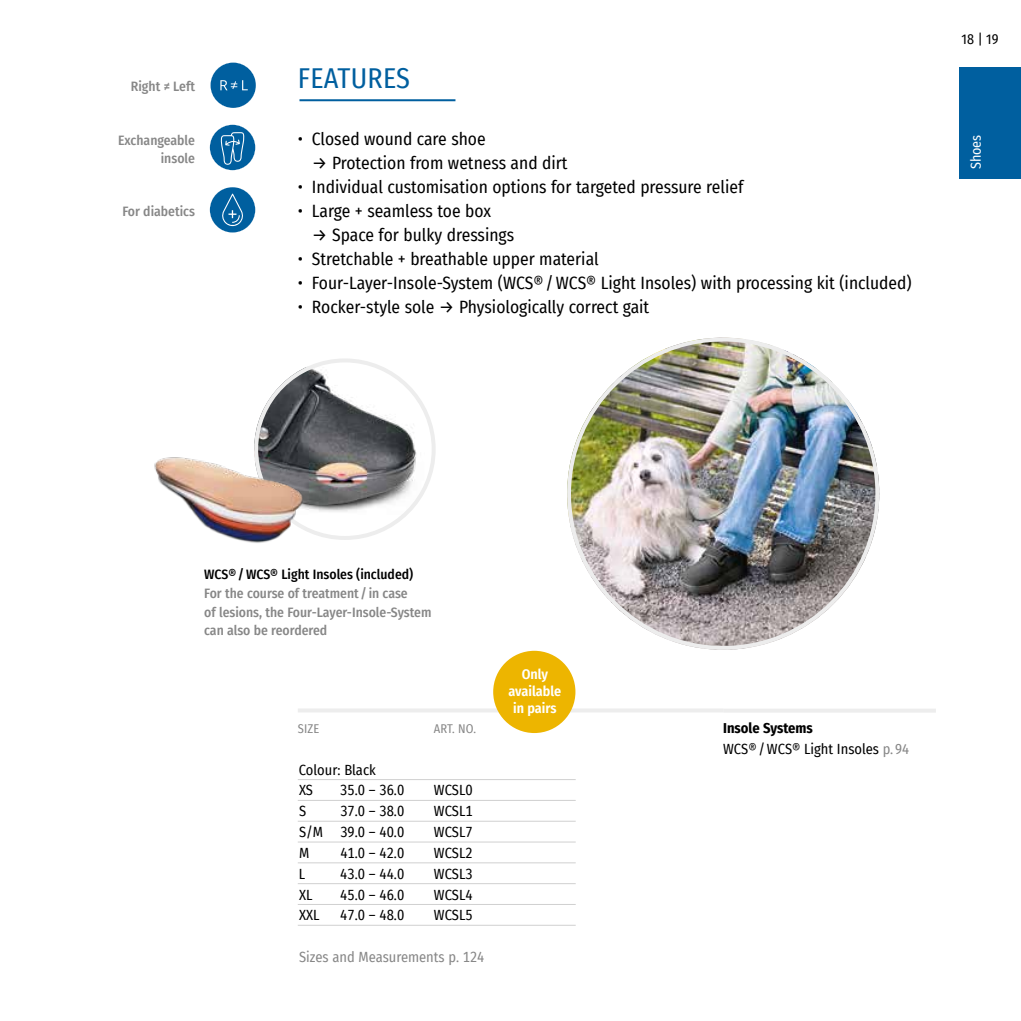
<style>
.page{position:relative;width:1021px;height:1021px;background:#fff}
.page>*{position:absolute;margin:0;border:0;box-sizing:border-box;transform-origin:0 0}
.Head_Indikationen_Linie{font:28px "Fira Sans Condensed";letter-spacing:.01em;color:#005f9f}
.t1{font:17.4px "Fira Sans Condensed";color:#000}
.Artikelliste_Copy{font:14.4px "Fira Sans Condensed";color:#000}
.Zusatzprodukte_Copy{font:14.4px "Fira Sans Condensed";color:#000}
.Artikelliste_Zusatzinfo{font:14.4px "Fira Sans Condensed";color:#878787}
.Zusatzprodukte_Head_mit_Linie{font:700 14.4px "Fira Sans Condensed";color:#000}
.Störer{font:600 14px/17px "Fira Sans Condensed";color:#fff;text-align:center}
.t2{font:14px "Fira Sans Condensed";color:#fff}
.t3{font:14px "Fira Sans Condensed";color:#000}
.Bildunterschriften{font:500 13.6px/18.6px "Fira Sans Condensed";color:#878787}
.Symbole_Eigenschaften{font:500 13.6px "Fira Sans Condensed";color:#878787}
.Bildunterschriften_Produktname{font:500 13.6px "Fira Sans Condensed";color:#000}
.Artikelliste_Tabellenkopf{font:12.4px "Fira Sans Condensed";letter-spacing:.01em;color:#878787}
.s1{color:#878787}
</style>
<div class="page">
<div style="left:959px;top:67px;width:61px;height:112px;background:#005f9f"></div>
<img style="left:259px;top:363px;width:171px;height:152px">
<hr style="left:299px;top:99px;width:156px;height:2px;background:#005f9f">
<div style="left:210px;top:187px;width:45px;height:45px;background:#005f9f;border-radius:50%"></div>
<svg style="left:222px;top:194px;width:21px;height:32px"></svg>
<div style="left:210px;top:125px;width:45px;height:45px;background:#005f9f;border-radius:50%"></div>
<svg style="left:221px;top:132px;width:23px;height:33px"></svg>
<hr style="left:723px;top:708px;width:212px;height:4px;background:#ededed">
<hr style="left:298px;top:708px;width:425px;height:4px;background:#ededed">
<hr style="left:298px;top:779px;width:277px;height:1px;background:#d0d0d0">
<hr style="left:298px;top:800px;width:277px;height:1px;background:#d0d0d0">
<hr style="left:298px;top:820px;width:277px;height:1px;background:#d0d0d0">
<hr style="left:298px;top:841px;width:277px;height:1px;background:#d0d0d0">
<hr style="left:298px;top:862px;width:277px;height:1px;background:#d0d0d0">
<hr style="left:298px;top:883px;width:277px;height:1px;background:#d0d0d0">
<hr style="left:298px;top:904px;width:277px;height:1px;background:#d0d0d0">
<hr style="left:298px;top:924px;width:277px;height:1px;background:#d0d0d0">
<div style="left:118px;top:418px;width:223px;height:162px;background:#fff;opacity:.3"></div>
<img style="left:150px;top:449px;width:160px;height:98px">
<img style="left:567px;top:337px;width:312px;height:312px;border-radius:156px">
<div style="left:210px;top:63px;width:46px;height:45px;background:#005f9f;border-radius:50%"></div>
<svg style="left:220px;top:80px;width:28px;height:10px"></svg>
<div style="left:493px;top:650px;width:82px;height:83px;background:#edb500;border-radius:50%"></div>
<p class="Symbole_Eigenschaften" style="left:131px;top:76px;width:66px">Right ≠ Left</p>
<p class="Symbole_Eigenschaften" style="left:118px;top:129px;width:78px">Exchangeable</p>
<p class="Symbole_Eigenschaften" style="left:161px;top:147px;width:36px">insole</p>
<p class="Symbole_Eigenschaften" style="left:122px;top:201px;width:74px">For diabetics</p>
<p class="Head_Indikationen_Linie" style="left:298px;top:57px;width:114px">FEATURES</p>
<p class="t1" style="left:298px;top:126px;width:189px">• Closed wound care shoe</p>
<p class="t1" style="left:312px;top:150px;width:257px">→ Protection from wetness and dirt</p>
<p class="t1" style="left:298px;top:174px;width:447px">• Individual customisation options for targeted pressure relief</p>
<p class="t1" style="left:298px;top:198px;width:195px">• Large + seamless toe box</p>
<p class="t1" style="left:312px;top:222px;width:204px">→ Space for bulky dressings</p>
<p class="t1" style="left:298px;top:246px;width:302px">• Stretchable + breathable upper material</p>
<p class="t1" style="left:298px;top:270px;width:615px">• Four-Layer-Insole-System (WCS®/WCS® Light Insoles) with processing kit (included)</p>
<p class="t1" style="left:298px;top:294px;width:353px">• Rocker-style sole → Physiologically correct gait</p>
<p class="t3" style="left:961px;top:29px;width:38px">18 | 19</p>
<p class="t2" style="left:965px;top:169px;width:36px;rotate:-90deg">Shoes</p>
<p class="Bildunterschriften_Produktname" style="left:204px;top:563px;width:210px">WCS®/WCS® Light Insoles (included)</p>
<p class="Bildunterschriften" style="left:204px;top:583px;width:229px">For the course of treatment / in case<br>of lesions, the Four-Layer-Insole-System can also be reordered</p>
<p class="Artikelliste_Tabellenkopf" style="left:298px;top:719px;width:23px">SIZE</p>
<p class="Artikelliste_Tabellenkopf" style="left:434px;top:719px;width:44px">ART. NO.</p>
<p class="Artikelliste_Copy" style="left:299px;top:758px;width:78px">Colour: Black</p>
<p class="Artikelliste_Copy" style="left:299px;top:779px;width:16px">XS</p>
<p class="Artikelliste_Copy" style="left:340px;top:779px;width:65px">35.0 – 36.0</p>
<p class="Artikelliste_Copy" style="left:434px;top:779px;width:40px">WCSL0</p>
<p class="Artikelliste_Copy" style="left:299px;top:800px;width:9px">S</p>
<p class="Artikelliste_Copy" style="left:340px;top:800px;width:65px">37.0 – 38.0</p>
<p class="Artikelliste_Copy" style="left:434px;top:800px;width:40px">WCSL1</p>
<p class="Artikelliste_Copy" style="left:299px;top:821px;width:107px">S/M 39.0 – 40.0</p>
<p class="Artikelliste_Copy" style="left:434px;top:821px;width:40px">WCSL7</p>
<p class="Artikelliste_Copy" style="left:299px;top:842px;width:12px">M</p>
<p class="Artikelliste_Copy" style="left:340px;top:842px;width:65px">41.0 – 42.0</p>
<p class="Artikelliste_Copy" style="left:434px;top:842px;width:40px">WCSL2</p>
<p class="Artikelliste_Copy" style="left:299px;top:862px;width:8px">L</p>
<p class="Artikelliste_Copy" style="left:340px;top:862px;width:65px">43.0 – 44.0</p>
<p class="Artikelliste_Copy" style="left:434px;top:862px;width:40px">WCSL3</p>
<p class="Artikelliste_Copy" style="left:299px;top:883px;width:15px">XL</p>
<p class="Artikelliste_Copy" style="left:340px;top:883px;width:65px">45.0 – 46.0</p>
<p class="Artikelliste_Copy" style="left:434px;top:883px;width:40px">WCSL4</p>
<p class="Artikelliste_Copy" style="left:299px;top:904px;width:22px">XXL</p>
<p class="Artikelliste_Copy" style="left:340px;top:904px;width:65px">47.0 – 48.0</p>
<p class="Artikelliste_Copy" style="left:434px;top:904px;width:40px">WCSL5</p>
<p class="Artikelliste_Zusatzinfo" style="left:299px;top:946px;width:187px">Sizes and Measurements p. 124</p>
<p class="Störer" style="left:508px;top:664px;width:54px">Only available in pairs</p>
<p class="Zusatzprodukte_Head_mit_Linie" style="left:723px;top:716px;width:91px">Insole Systems</p>
<p class="Zusatzprodukte_Copy" style="left:723px;top:738px;width:187px">WCS®/WCS® Light Insoles <span class="s1">p. 94</span></p>
</div>
